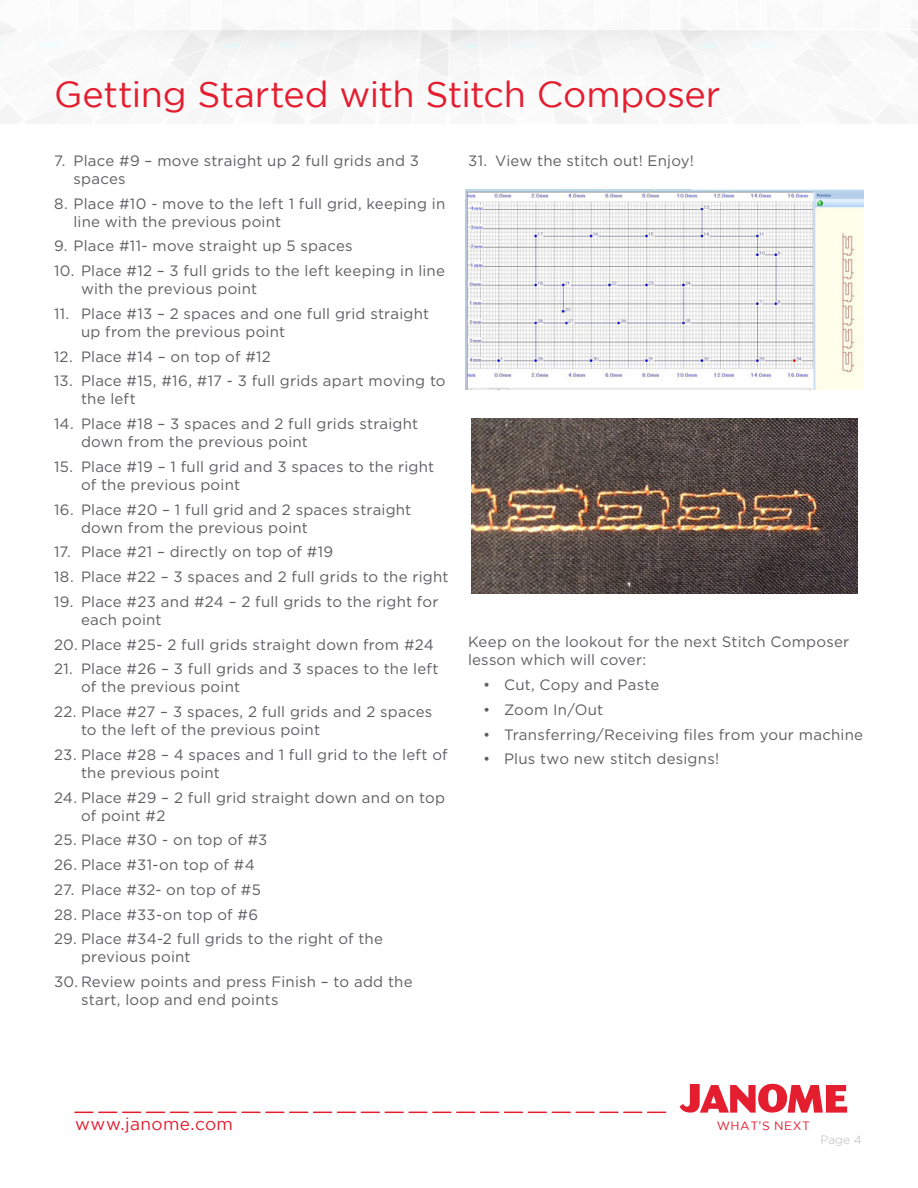
<style>
.page{position:relative;width:918px;height:1188px;background:#fff}
.page>*{position:absolute;margin:0;border:0;box-sizing:border-box;transform-origin:0 0}
.t1{font:36px "Gotham";letter-spacing:-.01em;color:#e41d2f}
.t2{font:17.25px "Gotham";letter-spacing:.025em;color:#e41d2f}
.Paragraph_Style_1{font:15px/18px "Gotham HTF";letter-spacing:.015em;color:#5f5f62}
.t3{font:12px "Gotham";letter-spacing:.045em;color:#e41d2f}
.t4{font:300 12px "Gotham HTF";color:#babbbe}
</style>
<div class="page">
<svg style="left:51px;top:30px;width:816px;height:66px"></svg>
<svg style="left:680px;top:1084px;width:167px;height:29px"></svg>
<svg style="left:75px;top:1112px;width:591px;height:1px"></svg>
<img style="left:465px;top:189px;width:399px;height:200px">
<img style="left:472px;top:418px;width:386px;height:176px">
<h1 class="t1" style="left:54px;top:75px;width:668px">Getting Started with Stitch Composer</h1>
<p class="Paragraph_Style_1" style="left:74px;top:151px;width:347px;text-indent:-20px">7. Place #9 – move straight up 2 full grids and 3 spaces</p>
<p class="Paragraph_Style_1" style="left:74px;top:194px;width:373px;text-indent:-20px">8. Place #10 - move to the left 1 full grid, keeping in line with the previous point</p>
<p class="Paragraph_Style_1" style="left:54px;top:237px;width:300px">9. Place #11- move straight up 5 spaces</p>
<p class="Paragraph_Style_1" style="left:81px;top:262px;width:366px;text-indent:-27px">10. Place #12 – 3 full grids to the left keeping in line with the previous point</p>
<p class="Paragraph_Style_1" style="left:81px;top:304px;width:350px;text-indent:-27px">11. Place #13 – 2 spaces and one full grid straight up from the previous point</p>
<p class="Paragraph_Style_1" style="left:54px;top:347px;width:218px">12. Place #14 – on top of #12</p>
<p class="Paragraph_Style_1" style="left:81px;top:372px;width:366px;text-indent:-27px">13. Place #15, #16, #17 - 3 full grids apart moving to the left</p>
<p class="Paragraph_Style_1" style="left:81px;top:415px;width:339px;text-indent:-27px">14. Place #18 – 3 spaces and 2 full grids straight down from the previous point</p>
<p class="Paragraph_Style_1" style="left:81px;top:457px;width:355px;text-indent:-27px">15. Place #19 – 1 full grid and 3 spaces to the right of the previous point</p>
<p class="Paragraph_Style_1" style="left:81px;top:500px;width:332px;text-indent:-27px">16. Place #20 – 1 full grid and 2 spaces straight down from the previous point</p>
<p class="Paragraph_Style_1" style="left:54px;top:543px;width:281px">17. Place #21 – directly on top of #19</p>
<p class="Paragraph_Style_1" style="left:54px;top:568px;width:396px">18. Place #22 – 3 spaces and 2 full grids to the right</p>
<p class="Paragraph_Style_1" style="left:81px;top:592px;width:359px;text-indent:-27px">19. Place #23 and #24 – 2 full grids to the right for each point</p>
<p class="Paragraph_Style_1" style="left:54px;top:635px;width:381px">20. Place #25- 2 full grids straight down from #24</p>
<p class="Paragraph_Style_1" style="left:81px;top:660px;width:359px;text-indent:-27px">21. Place #26 – 3 full grids and 3 spaces to the left of the previous point</p>
<p class="Paragraph_Style_1" style="left:81px;top:703px;width:353px;text-indent:-27px">22. Place #27 – 3 spaces, 2 full grids and 2 spaces to the left of the previous point</p>
<p class="Paragraph_Style_1" style="left:81px;top:745px;width:368px;text-indent:-27px">23. Place #28 – 4 spaces and 1 full grid to the left of the previous point</p>
<p class="Paragraph_Style_1" style="left:81px;top:788px;width:365px;text-indent:-27px">24. Place #29 – 2 full grid straight down and on top of point #2</p>
<p class="Paragraph_Style_1" style="left:54px;top:831px;width:215px">25. Place #30 - on top of #3</p>
<p class="Paragraph_Style_1" style="left:54px;top:856px;width:202px">26. Place #31-on top of #4</p>
<p class="Paragraph_Style_1" style="left:54px;top:880px;width:208px">27. Place #32- on top of #5</p>
<p class="Paragraph_Style_1" style="left:54px;top:905px;width:206px">28. Place #33-on top of #6</p>
<p class="Paragraph_Style_1" style="left:81px;top:930px;width:304px;text-indent:-27px">29. Place #34-2 full grids to the right of the previous point</p>
<p class="Paragraph_Style_1" style="left:81px;top:973px;width:333px;text-indent:-27px">30. Review points and press Finish – to add the start, loop and end points</p>
<p class="Paragraph_Style_1" style="left:468px;top:151px;width:227px">31. View the stitch out! Enjoy!</p>
<p class="Paragraph_Style_1" style="left:468px;top:633px;width:383px">Keep on the lookout for the next Stitch Composer lesson which will cover:</p>
<p class="Paragraph_Style_1" style="left:483px;top:676px;width:178px">• Cut, Copy and Paste</p>
<p class="Paragraph_Style_1" style="left:483px;top:700px;width:122px">• Zoom In/Out</p>
<p class="Paragraph_Style_1" style="left:483px;top:725px;width:382px">• Transferring/Receiving files from your machine</p>
<p class="Paragraph_Style_1" style="left:483px;top:750px;width:238px">• Plus two new stitch designs!</p>
<p class="t2" style="left:75px;top:1114px;width:159px">www.janome.com</p>
<p class="t3" style="left:717px;top:1119px;width:95px">WHAT’S NEXT</p>
<p class="t4" style="left:820px;top:1133px;width:43px">Page 4</p>
</div>
